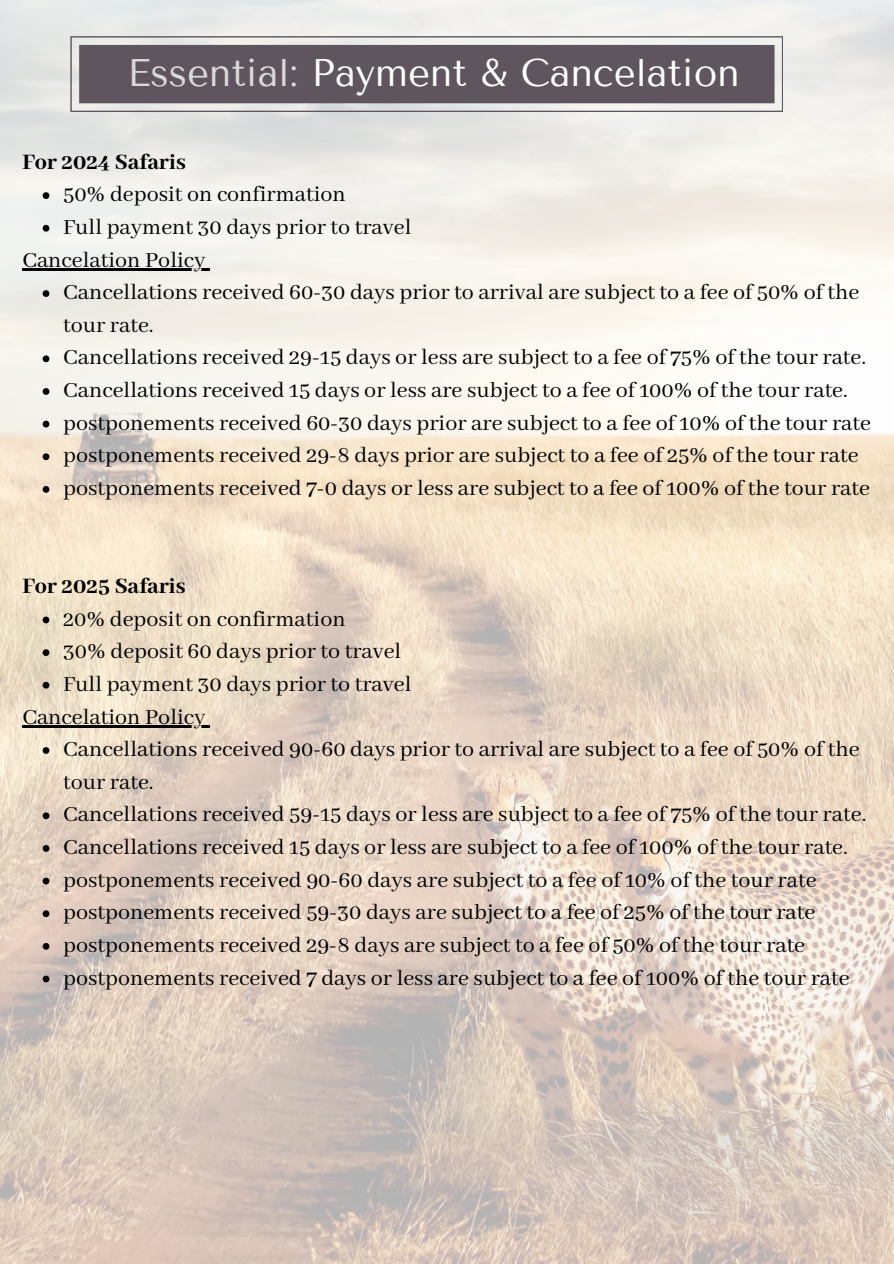
<style>
.page{position:relative;width:894px;height:1264px;background:#fff}
.page>*{position:absolute;margin:0;border:0;box-sizing:border-box;transform-origin:0 0}
.t1{font:38.4px "Tenor Sans";color:#fff}
.t2{font:24px "Abhaya Libre";color:#000}
.t3{font:800 24px "Abhaya Libre";color:#000}
.s1{color:#d9d9d9}
</style>
<div class="page">
<img style="left:0;top:0;width:893px;height:1263px">
<svg style="left:43px;top:192px;width:6px;height:7px"></svg>
<svg style="left:43px;top:225px;width:6px;height:7px"></svg>
<hr style="left:22px;top:269px;width:183px;height:2px;background:#000">
<svg style="left:43px;top:290px;width:6px;height:7px"></svg>
<svg style="left:43px;top:355px;width:6px;height:7px"></svg>
<svg style="left:43px;top:388px;width:6px;height:7px"></svg>
<svg style="left:43px;top:421px;width:6px;height:6px"></svg>
<svg style="left:43px;top:453px;width:6px;height:7px"></svg>
<svg style="left:43px;top:486px;width:6px;height:7px"></svg>
<svg style="left:43px;top:616px;width:6px;height:7px"></svg>
<svg style="left:43px;top:649px;width:6px;height:7px"></svg>
<svg style="left:43px;top:682px;width:6px;height:6px"></svg>
<hr style="left:22px;top:725px;width:183px;height:3px;background:#000">
<svg style="left:205px;top:725px;width:5px;height:3px"></svg>
<svg style="left:43px;top:747px;width:6px;height:7px"></svg>
<svg style="left:43px;top:812px;width:6px;height:7px"></svg>
<svg style="left:43px;top:845px;width:6px;height:6px"></svg>
<svg style="left:43px;top:877px;width:6px;height:7px"></svg>
<svg style="left:43px;top:910px;width:6px;height:7px"></svg>
<svg style="left:43px;top:943px;width:6px;height:6px"></svg>
<svg style="left:43px;top:975px;width:6px;height:7px"></svg>
<svg style="left:70px;top:36px;width:713px;height:76px;fill:#5e555e"></svg>
<h1 class="t1" style="left:127px;top:51px;width:613px"><span class="s1">Essential:</span> Payment &amp; Cancelation</h1>
<p class="t3" style="left:22px;top:148px;width:165px">For 2024 Safaris</p>
<p class="t2" style="left:63px;top:181px;width:284px">50% deposit on confirmation</p>
<p class="t2" style="left:63px;top:214px;width:349px">Full payment 30 days prior to travel</p>
<p class="t2" style="left:22px;top:246px;width:184px">Cancelation Policy</p>
<p class="t2" style="left:63px;top:279px;width:797px">Cancellations received 60-30 days prior to arrival are subject to a fee of 50% of the</p>
<p class="t2" style="left:63px;top:312px;width:92px">tour rate.</p>
<p class="t2" style="left:63px;top:344px;width:804px">Cancellations received 29-15 days or less are subject to a fee of 75% of the tour rate.</p>
<p class="t2" style="left:63px;top:377px;width:786px">Cancellations received 15 days or less are subject to a fee of 100% of the tour rate.</p>
<p class="t2" style="left:63px;top:409px;width:809px">postponements received 60-30 days prior are subject to a fee of 10% of the tour rate</p>
<p class="t2" style="left:63px;top:442px;width:796px">postponements received 29-8 days prior are subject to a fee of 25% of the tour rate</p>
<p class="t2" style="left:63px;top:475px;width:808px">postponements received 7-0 days or less are subject to a fee of 100% of the tour rate</p>
<p class="t3" style="left:22px;top:573px;width:165px">For 2025 Safaris</p>
<p class="t2" style="left:63px;top:605px;width:284px">20% deposit on confirmation</p>
<p class="t2" style="left:63px;top:638px;width:339px">30% deposit 60 days prior to travel</p>
<p class="t2" style="left:63px;top:670px;width:349px">Full payment 30 days prior to travel</p>
<p class="t2" style="left:22px;top:703px;width:184px">Cancelation Policy</p>
<p class="t2" style="left:63px;top:736px;width:797px">Cancellations received 90-60 days prior to arrival are subject to a fee of 50% of the</p>
<p class="t2" style="left:63px;top:768px;width:92px">tour rate.</p>
<p class="t2" style="left:63px;top:801px;width:804px">Cancellations received 59-15 days or less are subject to a fee of 75% of the tour rate.</p>
<p class="t2" style="left:63px;top:834px;width:786px">Cancellations received 15 days or less are subject to a fee of 100% of the tour rate.</p>
<p class="t2" style="left:63px;top:866px;width:754px">postponements received 90-60 days are subject to a fee of 10% of the tour rate</p>
<p class="t2" style="left:63px;top:899px;width:753px">postponements received 59-30 days are subject to a fee of 25% of the tour rate</p>
<p class="t2" style="left:63px;top:931px;width:743px">postponements received 29-8 days are subject to a fee of 50% of the tour rate</p>
<p class="t2" style="left:63px;top:964px;width:787px">postponements received 7 days or less are subject to a fee of 100% of the tour rate</p>
</div>
